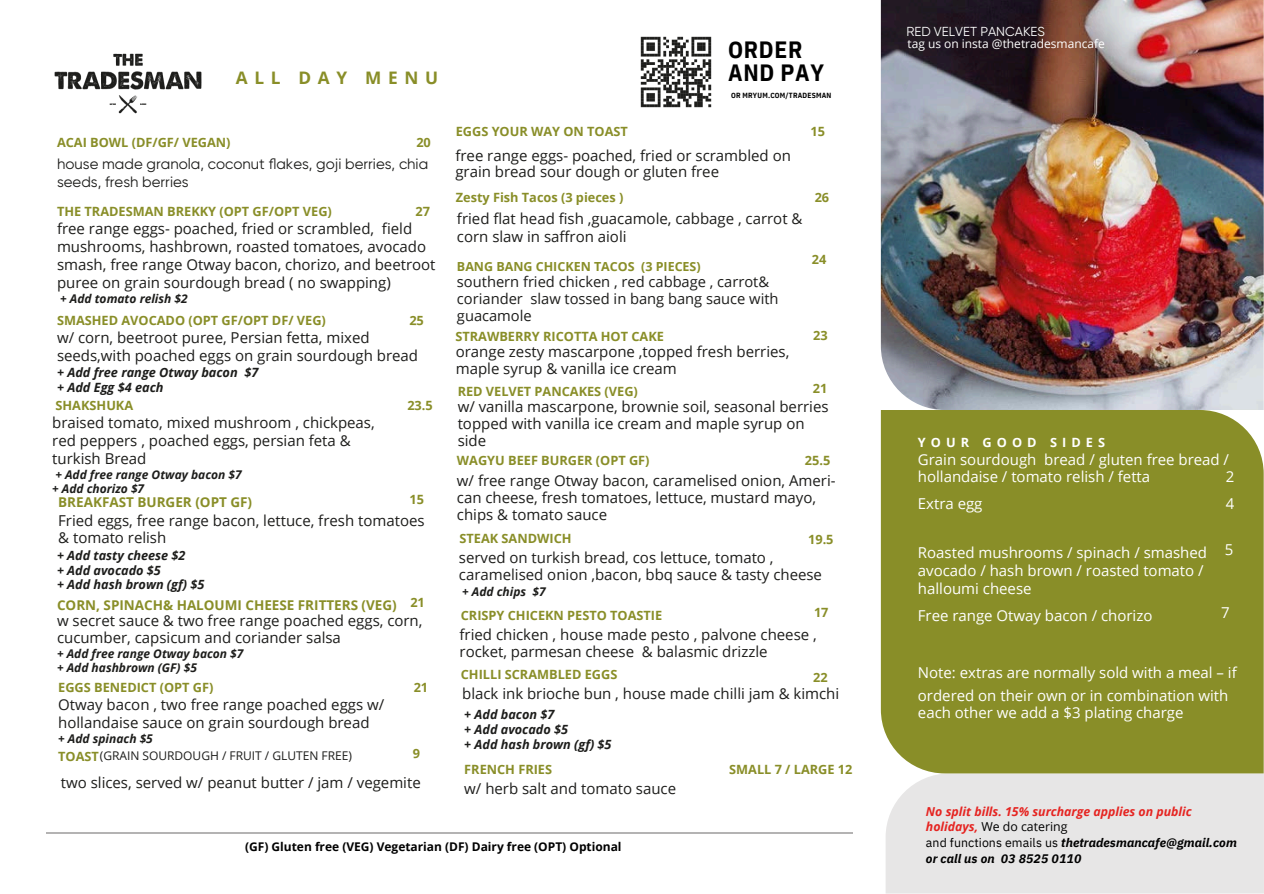
<style>
.page{position:relative;width:1264px;height:894px;background:#fff}
.page>*{position:absolute;margin:0;border:0;box-sizing:border-box;transform-origin:0 0}
.t1{font:700 23.55px/22.5px "IBM Plex Sans Cond";letter-spacing:.03em;color:#000}
.t2{font:700 17.25px "Open Sans";letter-spacing:.39em;color:#898e28}
.t3{font:15px/17px "Open Sans";color:#1d1d1b}
.t4{font:15px/18px "Open Sans";color:#fff}
.t5{font:15px/18px "Gilroy";color:#1d1d1b}
.t6{font:14.7px/16.6px "Open Sans";color:#1d1d1b}
.t7{font:700 13.5px "Open Sans";color:#898e28}
.t8{font:13.05px "Gilroy";color:#fff}
.t9{font:700 12.75px "Open Sans";color:#898e28}
.t10{font:italic 700 12.75px/14.9px "Open Sans";color:#1d1d1b}
.t11{font:700 12.75px "Open Sans";letter-spacing:.395em;color:#fff}
.t12{font:700 12.45px "Open Sans";color:#898e28}
.t13{font:italic 700 12.3px/15.8px "IBM Plex Sans";letter-spacing:.005em;color:#000}
.t14{font:italic 700 12.3px/15.8px "Open Sans";color:#e52421}
.t15{font:italic 700 12px/14px "Open Sans";color:#1d1d1b}
.t16{font:700 12px "Open Sans";color:#000}
.t17{font:12px "Open Sans";color:#1d1d1b}
.t18{font:12px "Open Sans";color:#fff}
.t19{font:700 7.5px "IBM Plex Sans Cond";letter-spacing:.025em;color:#000}
.s1{font-weight:400;font-style:normal;color:#000}
.s2{font-weight:400;font-style:normal}
</style>
<div class="page">
<img style="left:54px;top:53px;width:148px;height:61px">
<div style="left:886px;top:773px;width:377px;height:120px;background:#e7e6e6"></div>
<div style="left:880px;top:410px;width:383px;height:363px;background:#898e28"></div>
<img style="left:880px;top:0;width:383px;height:410px">
<hr style="left:46px;top:831px;width:806px;height:2px;background:#b4b3b3">
<img style="left:640px;top:36px;width:72px;height:72px">
<p class="t2" style="left:236px;top:66px;width:204px">ALL DAY MENU</p>
<p class="t9" style="left:57px;top:133px;width:175px">ACAI BOWL (DF/GF/ VEGAN)</p>
<p class="t9" style="left:416px;top:133px;width:16px">20</p>
<h3 class="t5" style="left:57px;top:155px;width:373px">house made granola, coconut flakes, goji berries, chia seeds, fresh berries</h3>
<h3 class="t9" style="left:415px;top:202px;width:16px">27</h3>
<h3 class="t9" style="left:57px;top:202px;width:276px">THE TRADESMAN BREKKY (OPT GF/OPT VEG)</h3>
<h3 class="t3" style="left:57px;top:219px;width:380px;line-height:18px">free range eggs- poached, fried or scrambled, field mushrooms, hashbrown, roasted tomatoes, avocado smash, free range Otway bacon, chorizo, and beetroot puree on grain sourdough bread ( no swapping)</h3>
<h3 class="t15" style="left:60px;top:291px;width:129px">+ Add tomato relish $2</h3>
<p class="t9" style="left:57px;top:311px;width:270px">SMASHED AVOCADO (OPT GF/OPT DF/ VEG)</p>
<p class="t3" style="left:57px;top:328px;width:362px;line-height:18px">w/ corn, beetroot puree, Persian fetta, mixed seeds,with poached eggs on grain sourdough bread</p>
<p class="t10" style="left:57px;top:364px;width:203px">+ Add free range Otway bacon $7 + Add Egg $4 each</p>
<h4 class="t9" style="left:56px;top:396px;width:79px">SHAKSHUKA</h4>
<h4 class="t3" style="left:52px;top:413px;width:324px;line-height:18px">braised tomato, mixed mushroom , chickpeas, red peppers , poached eggs, persian feta &amp; turkish Bread</h4>
<h4 class="t15" style="left:52px;top:467px;width:191px">+ Add free range Otway bacon $7 + Add chorizo $7</h4>
<h4 class="t7" style="left:58px;top:492px;width:195px">BREAKFAST BURGER (OPT GF)</h4>
<h3 class="t9" style="left:407px;top:396px;width:27px">23.5</h3>
<h6 class="t9" style="left:409px;top:490px;width:16px">15</h6>
<p class="t3" style="left:58px;top:511px;width:368px">Fried eggs, free range bacon, lettuce, fresh tomatoes &amp; tomato relish</p>
<h3 class="t10" style="left:57px;top:547px;width:130px">+ Add tasty cheese $2 + Add avocado $5</h3>
<h3 class="t10" style="left:57px;top:577px;width:149px">+ Add hash brown (gf) $5</h3>
<h4 class="t9" style="left:410px;top:593px;width:16px">21</h4>
<h3 class="t7" style="left:57px;top:595px;width:341px">CORN, SPINACH&amp; HALOUMI CHEESE FRITTERS (VEG)</h3>
<h3 class="t3" style="left:57px;top:611px;width:367px">w secret sauce &amp; two free range poached eggs, corn, cucumber, capsicum and coriander salsa</h3>
<h3 class="t15" style="left:57px;top:646px;width:188px">+ Add free range Otway bacon $7 + Add hashbrown (GF) $5</h3>
<h4 class="t9" style="left:58px;top:678px;width:157px">EGGS BENEDICT (OPT GF)</h4>
<h4 class="t3" style="left:58px;top:694px;width:327px;line-height:18px">Otway bacon , two free range poached eggs w/ hollandaise sauce on grain sourdough bread</h4>
<h4 class="t15" style="left:58px;top:731px;width:96px">+ Add spinach $5</h4>
<h6 class="t9" style="left:413px;top:678px;width:16px">21</h6>
<h4 class="t17" style="left:100px;top:746px;width:253px">(GRAIN SOURDOUGH / FRUIT / GLUTEN FREE)</h4>
<h3 class="t9" style="left:58px;top:747px;width:42px">TOAST</h3>
<h3 class="t9" style="left:413px;top:743px;width:9px">9</h3>
<h4 class="t3" style="left:61px;top:773px;width:361px">two slices, served w/ peanut butter / jam / vegemite</h4>
<p class="t9" style="left:456px;top:122px;width:174px">EGGS YOUR WAY ON TOAST</p>
<p class="t1" style="left:728px;top:38px;width:97px">ORDER<br>AND PAY</p>
<h1 class="t19" style="left:731px;top:91px;width:102px">OR MRYUM.COM/TRADESMAN</h1>
<p class="t9" style="left:810px;top:122px;width:16px">15</p>
<h3 class="t3" style="left:455px;top:146px;width:337px">free range eggs- poached, fried or scrambled on grain bread sour dough or gluten free</h3>
<h3 class="t9" style="left:456px;top:188px;width:169px">Zesty Fish Tacos (3 pieces )</h3>
<h6 class="t3" style="left:457px;top:209px;width:347px;line-height:18px">fried flat head fish ,guacamole, cabbage , carrot &amp; corn slaw in saffron aioli</h6>
<p class="t12" style="left:457px;top:257px;width:245px">BANG BANG CHICKEN TACOS (3 PIECES)</p>
<p class="t6" style="left:457px;top:273px;width:323px">southern fried chicken , red cabbage , carrot&amp; coriander slaw tossed in bang bang sauce with guacamole</p>
<p class="t9" style="left:455px;top:327px;width:210px">STRAWBERRY RICOTTA HOT CAKE</p>
<h3 class="t3" style="left:456px;top:342px;width:335px">orange zesty mascarpone ,topped fresh berries, maple syrup &amp; vanilla ice cream</h3>
<h6 class="t9" style="left:814px;top:188px;width:16px">26</h6>
<h4 class="t9" style="left:812px;top:251px;width:16px">24</h4>
<h3 class="t9" style="left:813px;top:326px;width:16px">23</h3>
<h3 class="t9" style="left:812px;top:379px;width:16px">21</h3>
<h4 class="t9" style="left:457px;top:382px;width:182px">RED VELVET PANCAKES (VEG)</h4>
<h4 class="t3" style="left:457px;top:398px;width:372px">w/ vanilla mascarpone, brownie soil, seasonal berries topped with vanilla ice cream and maple syrup on side</h4>
<h6 class="t3" style="left:457px;top:472px;width:380px">w/ free range Otway bacon, caramelised onion, Ameri&shy;can cheese, fresh tomatoes, lettuce, mustard mayo, chips &amp; tomato sauce</h6>
<h3 class="t9" style="left:457px;top:451px;width:194px">WAGYU BEEF BURGER (OPT GF)</h3>
<p class="t9" style="left:805px;top:451px;width:27px">25.5</p>
<p class="t9" style="left:459px;top:529px;width:113px">STEAK SANDWICH</p>
<h3 class="t9" style="left:808px;top:530px;width:27px">19.5</h3>
<h3 class="t3" style="left:459px;top:549px;width:365px">served on turkish bread, cos lettuce, tomato , caramelised onion ,bacon, bbq sauce &amp; tasty cheese</h3>
<h5 class="t15" style="left:462px;top:584px;width:85px">+ Add chips $7</h5>
<p class="t9" style="left:461px;top:606px;width:203px">CRISPY CHICEKN PESTO TOASTIE</p>
<p class="t9" style="left:814px;top:603px;width:16px">17</p>
<p class="t3" style="left:459px;top:626px;width:359px">fried chicken , house made pesto , palvone cheese , rocket, parmesan cheese &amp; balasmic drizzle</p>
<p class="t9" style="left:461px;top:665px;width:158px">CHILLI SCRAMBLED EGGS</p>
<p class="t3" style="left:462px;top:684px;width:378px">black ink brioche bun , house made chilli jam &amp; kimchi</p>
<p class="t9" style="left:813px;top:668px;width:16px">22</p>
<h3 class="t10" style="left:464px;top:706px;width:149px">+ Add bacon $7<br>+ Add avocado $5<br>+ Add hash brown (gf) $5</h3>
<p class="t9" style="left:464px;top:760px;width:89px">FRENCH FRIES</p>
<p class="t3" style="left:464px;top:780px;width:213px">w/ herb salt and tomato sauce</p>
<p class="t9" style="left:729px;top:760px;width:125px">SMALL 7 / LARGE 12</p>
<p class="t16" style="left:245px;top:838px;width:378px">(GF) Gluten free (VEG) Vegetarian (DF) Dairy free (OPT) Optional</p>
<h3 class="t8" style="left:906px;top:24px;width:140px">RED VELVET PANCAKES</h3>
<p class="t18" style="left:907px;top:35px;width:199px">tag us on insta @thetradesmancafe</p>
<p class="t11" style="left:917px;top:433px;width:189px">YOUR GOOD SIDES</p>
<p class="t4" style="left:917px;top:451px;width:313px;line-height:17px">Grain sourdough bread / gluten free bread / hollandaise / tomato relish / fetta</p>
<p class="t4" style="left:917px;top:494px;width:66px">Extra egg</p>
<p class="t4" style="left:1225px;top:462px;width:10px;line-height:27px">2<br>4</p>
<p class="t4" style="left:917px;top:543px;width:291px">Roasted mushrooms / spinach / smashed avocado / hash brown / roasted tomato / halloumi cheese</p>
<p class="t4" style="left:917px;top:606px;width:236px">Free range Otway bacon / chorizo</p>
<h4 class="t4" style="left:1224px;top:540px;width:10px">5</h4>
<p class="t4" style="left:1221px;top:603px;width:10px">7</p>
<h3 class="t4" style="left:917px;top:661px;width:320px;line-height:22.5px">Note: extras are normally sold with a meal – if ordered on their own or in combination with</h3>
<h3 class="t4" style="left:917px;top:702px;width:267px">each other we add a $3 plating charge</h3>
<h6 class="t14" style="left:926px;top:802px;width:267px">No split bills. 15% surcharge applies on public holidays, <span class="s1">We do catering</span></h6>
<h3 class="t13" style="left:926px;top:834px;width:312px"><span class="s2">and functions emails us</span> thetradesmancafe@gmail.com or call us on 03 8525 0110</h3>
</div>
